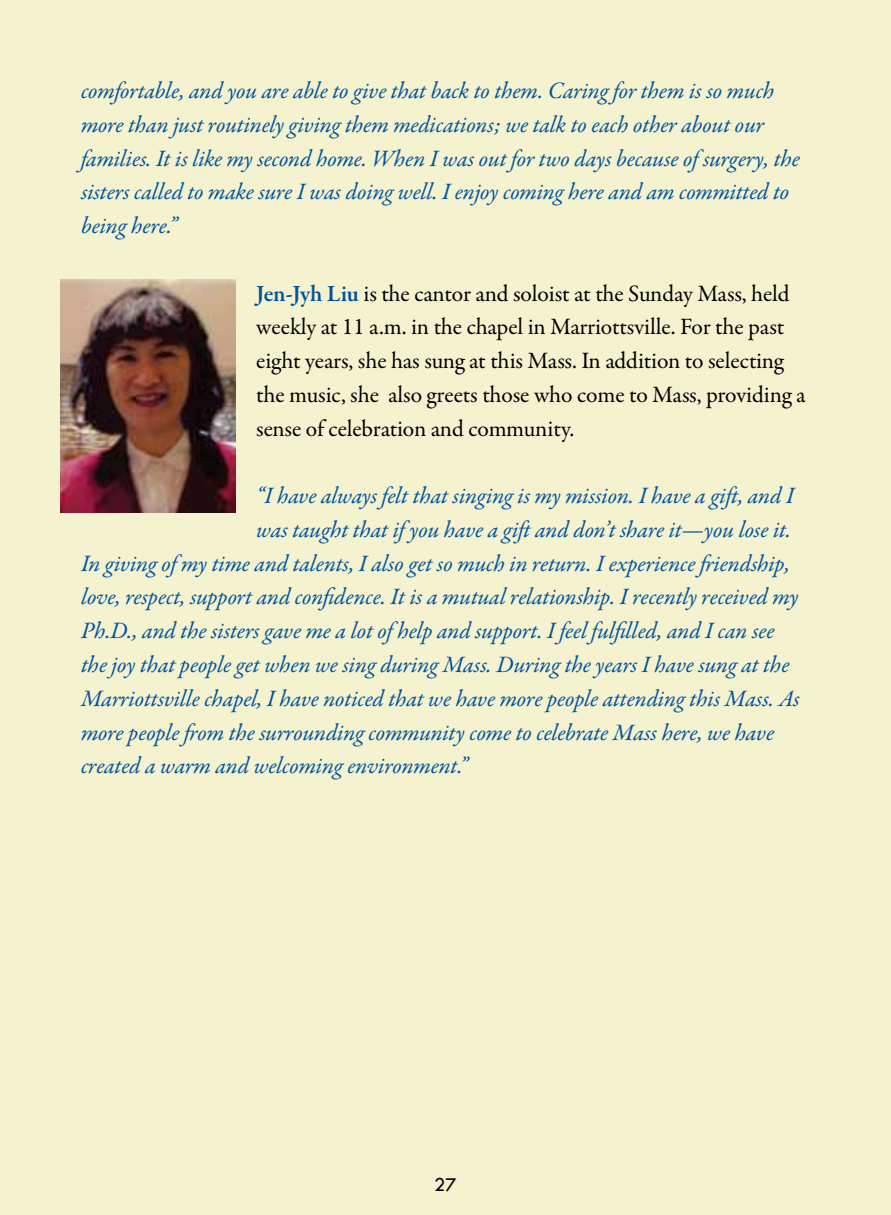
<style>
.page{position:relative;width:891px;height:1215px;background:#f4f2cf}
.page>*{position:absolute;margin:0;border:0;box-sizing:border-box;transform-origin:0 0}
.t1{font:italic 23.62px/33.8px "Garamond Premr Pro";letter-spacing:-.01em;color:#00539b}
.t2{font:23.62px/33.8px "Garamond Premr Pro";letter-spacing:-.01em;color:#000}
.t3{font:20.25px "Tw Cen";color:#000}
.s1{font-weight:600;color:#00539b}
</style>
<div class="page">
<img style="left:61px;top:279px;width:175px;height:234px">
<p class="t1" style="left:81px;top:75px;width:720px">comfortable, and you are able to give that back to them. Caring for them is so much more than just routinely giving them medications; we talk to each other about our families. It is like my second home. When I was out for two days because of surgery, the sisters called to make sure I was doing well. I enjoy coming here and am committed to being here.”</p>
<p class="t2" style="left:256px;top:277px;width:551px"><span class="s1">Jen-Jyh Liu</span> is the cantor and soloist at the Sunday Mass, held weekly at 11 a.m. in the chapel in Marriottsville. For the past eight years, she has sung at this Mass. In addition to selecting the music, she also greets those who come to Mass, providing a sense of celebration and community.</p>
<p class="t1" style="left:256px;top:480px;width:539px">“I have always felt that singing is my mission. I have a gift, and I</p>
<p class="t1" style="left:256px;top:514px;width:537px">was taught that if you have a gift and don’t share it—you lose it.</p>
<p class="t1" style="left:81px;top:548px;width:711px">In giving of my time and talents, I also get so much in return. I experience friendship,</p>
<p class="t1" style="left:81px;top:581px;width:719px">love, respect, support and confidence. It is a mutual relationship. I recently received my</p>
<p class="t1" style="left:81px;top:615px;width:695px">Ph.D., and the sisters gave me a lot of help and support. I feel fulfilled, and I can see</p>
<p class="t1" style="left:81px;top:649px;width:710px">the joy that people get when we sing during Mass. During the years I have sung at the</p>
<p class="t1" style="left:81px;top:683px;width:720px">Marriottsville chapel, I have noticed that we have more people attending this Mass. As</p>
<p class="t1" style="left:81px;top:716px;width:695px">more people from the surrounding community come to celebrate Mass here, we have</p>
<p class="t1" style="left:81px;top:750px;width:388px">created a warm and welcoming environment.”</p>
<p class="t3" style="left:434px;top:1173px;width:24px">27</p>
</div>
